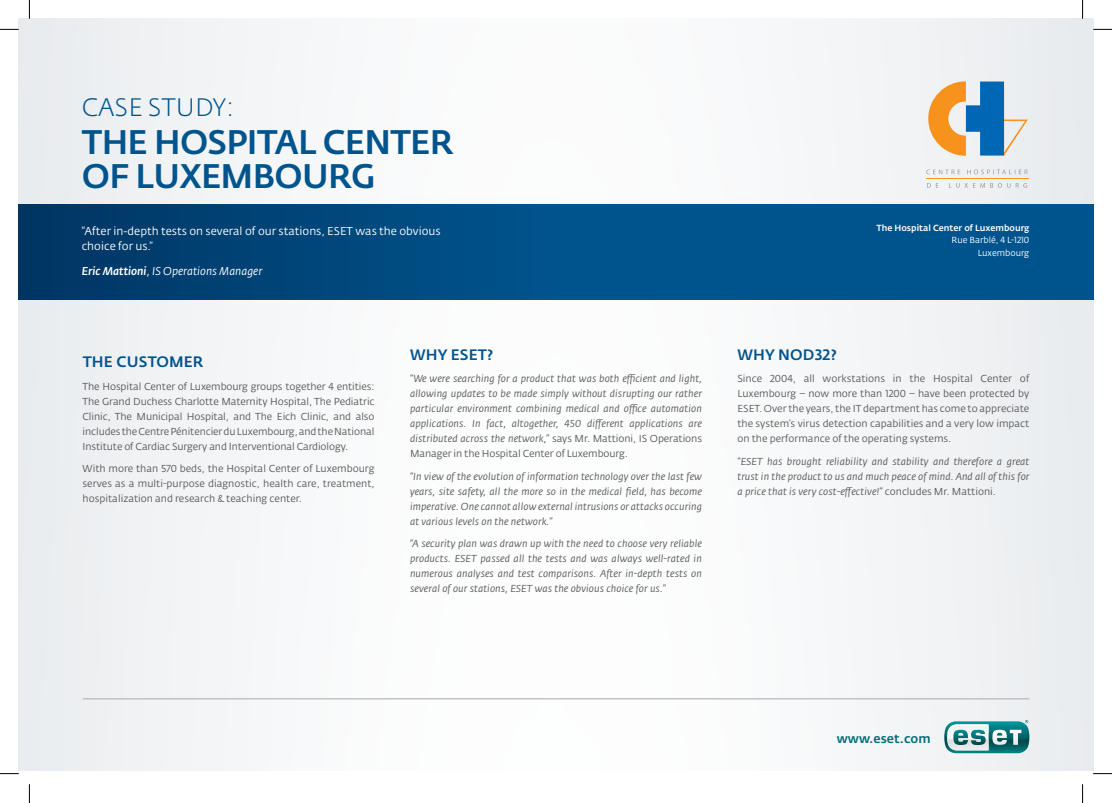
<style>
.page{position:relative;width:1112px;height:803px;background:#fff}
.page>*{position:absolute;margin:0;border:0;box-sizing:border-box;transform-origin:0 0}
.t1{font:500 33.75px/33.8px "Fedra Sans Alt Pro";letter-spacing:-.02em;color:#00548e}
.t2{font:300 25px "Fedra Sans Alt Pro";letter-spacing:.01em;color:#00548e}
.t3{font:500 15px "Fedra Sans Alt Pro";letter-spacing:.01em;color:#00548e}
.t4{font:500 12.5px "Fedra Sans Alt Pro";color:#007076}
.t5{font:11.25px/15px "Fedra Sans Alt Pro";color:#fff}
.t6{font:italic 11.25px "Fedra Sans Alt Pro";color:#fff}
.t7{font:italic 10px/15px "Fedra Sans Alt Pro";letter-spacing:.01em;color:#57585a;text-align:justify}
.t8{font:10px/15px "Fedra Sans Alt Pro";color:#57585a;text-align:justify}
.t9{font:500 8.75px "Fedra Sans Alt Pro";color:#fff}
.t10{font:8.75px/12.5px "Fedra Sans Alt Pro";color:#fff;text-align:right}
.s1{font-weight:500}
.s2{font-style:normal}
</style>
<div class="page">
<img style="left:19px;top:19px;width:1073px;height:751px">
<hr style="left:83px;top:698px;width:946px;height:1px;background:#a8a9ad">
<svg style="left:944px;top:720px;width:85px;height:33px"></svg>
<div style="left:19px;top:204px;width:1073px;height:95px;background:linear-gradient(to right,#003d6d,#005c99)"></div>
<svg style="left:928px;top:81px;width:99px;height:75px"></svg>
<svg style="left:926px;top:169px;width:101px;height:5px"></svg>
<svg style="left:926px;top:183px;width:100px;height:5px"></svg>
<hr style="left:926px;top:178px;width:103px;height:1px;background:#f7931d">
<svg style="left:0;top:29px;width:19px;height:1px"></svg>
<svg style="left:1092px;top:29px;width:19px;height:1px"></svg>
<svg style="left:0;top:773px;width:19px;height:1px"></svg>
<svg style="left:1093px;top:773px;width:18px;height:1px"></svg>
<svg style="left:29px;top:0;width:1px;height:19px"></svg>
<svg style="left:29px;top:784px;width:1px;height:19px"></svg>
<svg style="left:1081px;top:0;width:2px;height:19px"></svg>
<svg style="left:1082px;top:784px;width:1px;height:19px"></svg>
<h2 class="t2" style="left:82px;top:92px;width:154px">CASE STUDY:</h2>
<h1 class="t1" style="left:82px;top:125px;width:374px">The H ospital Center of Luxembourg</h1>
<p class="t5" style="left:82px;top:224px;width:360px">“After in-depth tests on several of our stations, ESET was the obvious choice for us.”</p>
<p class="t6" style="left:82px;top:264px;width:182px"><span class="s1">Eric Mattioni</span>, IS Operations Manager</p>
<h3 class="t3" style="left:83px;top:353px;width:87px">THE CUSTOMER</h3>
<p class="t8" style="left:83px;top:379px;width:293px">The Hospital Center of Luxembourg groups together 4 entities:<br>The Grand Duchess Charlotte Maternity Hospital, The Pediatric Clinic, The Municipal Hospital, and The Eich Clinic, and also includes the Centre Pénitencier du Luxembourg, and the National Institute of Cardiac Surgery and Interventional Cardiology.</p>
<p class="t8" style="left:83px;top:461px;width:293px">With more than 570 beds, the Hospital Center of Luxembourg serves as a multi-purpose diagnostic, health care, treatment, hospitalization and research &amp; teaching center.</p>
<h3 class="t3" style="left:410px;top:345px;width:50px">WHY ESE</h3>
<h3 class="t3" style="left:478px;top:345px;width:17px">T?</h3>
<p class="t7" style="left:410px;top:371px;width:293px">“We were searching for a product that was both efficient and light, allowing updates to be made simply without disrupting our rather particular environment combining medical and office automation applications. In fact, altogether, 450 different applications are distributed across the network,” <span class="s2">says Mr. Mattioni, IS Operations Manager in the Hospital Center of Luxembourg.</span></p>
<p class="t7" style="left:410px;top:469px;width:293px">“In view of the evolution of information technology over the last few years, site safety, all the more so in the medical field, has become imperative. One cannot allow external intrusions or attacks occuring at various levels on the network.”</p>
<p class="t7" style="left:410px;top:536px;width:293px">“A security plan was drawn up with the need to choose very reliable products. ESET passed all the tests and was always well-rated in numerous analyses and test comparisons. After in-depth tests on several of our stations, ESET was the obvious choice for us.”</p>
<p class="t9" style="left:876px;top:222px;width:154px">The H ospital Center of Luxembourg</p>
<p class="t10" style="left:951px;top:234px;width:79px">Rue Barblé, 4 L-1210<br>Luxembourg</p>
<h3 class="t3" style="left:737px;top:345px;width:101px">Why NO D32?</h3>
<p class="t8" style="left:737px;top:371px;width:293px">Since 2004, all workstations in the Hospital Center of Luxembourg – now more than 1200 – have been protected by ESET. Over the years, the IT department has come to appreciate the system’s virus detection capabilities and a very low impact on the performance of the operating systems.</p>
<p class="t7" style="left:737px;top:454px;width:293px">“ESET has brought reliability and stability and therefore a great trust in the product to us and much peace of mind. And all of this for a price that is very cost-effective!” <span class="s2">concludes Mr. Mattioni.</span></p>
<p class="t4" style="left:836px;top:730px;width:95px">www.eset.com</p>
</div>
